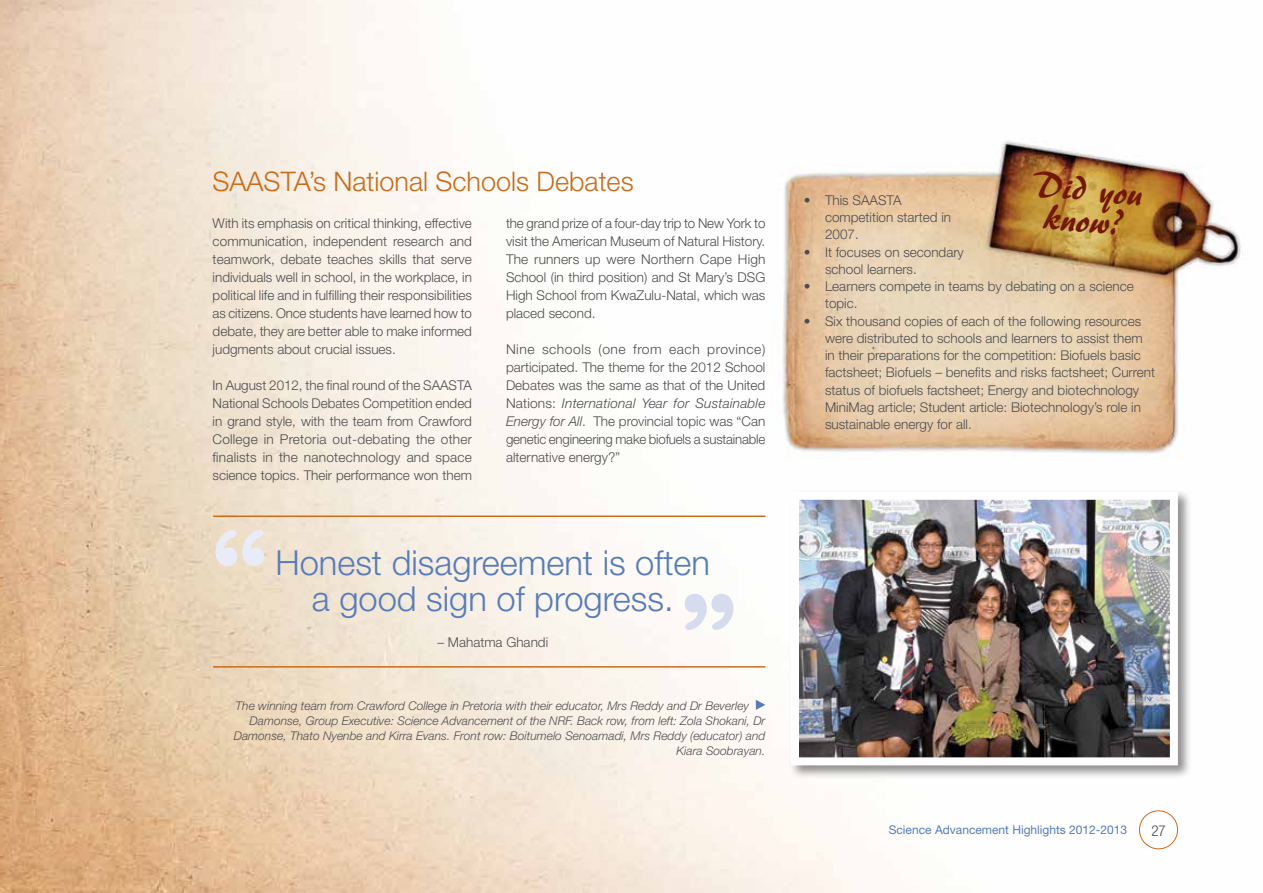
<style>
.page{position:relative;width:1263px;height:893px;background:#fff}
.page>*{position:absolute;margin:0;border:0;box-sizing:border-box;transform-origin:0 0}
.t1{font:36.3px/31.5px "ARBERKLEY";color:#731806;text-align:center}
.t2{font:300 34.5px/36px "Helvetica Neue";color:#577bbd;text-align:center}
.t3{font:300 27px "Helvetica Neue";color:#ca6c18}
.t4{font:300 condensed 15px "Helvetica Neue";color:#4d4d4f}
.t5{font:300 13.5px/18px "Helvetica Neue";color:#4d4d4f;text-align:justify}
.t6{font:italic 300 12px "Helvetica Neue";color:#4d4d4f}
.t7{font:12px "Helvetica Neue";color:#577bbd}
.s1{font-style:italic}
</style>
<div class="page">
<img style="left:0;top:0;width:1179px;height:893px">
<div style="left:1139px;top:810px;width:39px;height:39px;border:1px solid #ca6c18;border-radius:50%"></div>
<img style="left:765px;top:130px;width:477px;height:334px">
<svg style="left:756px;top:700px;width:9px;height:10px"></svg>
<div style="left:789px;top:489px;width:403px;height:290px;background:#231f20;opacity:.5"></div>
<img style="left:800px;top:501px;width:369px;height:255px">
<div style="left:791px;top:492px;width:387px;height:273px;border:8px solid #fff"></div>
<svg style="left:215px;top:530px;width:49px;height:36px;background:#eae5e2"></svg>
<svg style="left:685px;top:594px;width:48px;height:36px"></svg>
<hr style="left:213px;top:515px;width:552px;height:2px;background:#ca6c18">
<hr style="left:213px;top:666px;width:552px;height:2px;background:#ca6c18">
<h3 class="t3" style="left:213px;top:165px;width:422px">SAASTA’s National Schools Debates</h3>
<p class="t5" style="left:213px;top:214px;width:261px">With its emphasis on critical thinking, effective communication, independent research and teamwork, debate teaches skills that serve individuals well in school, in the workplace, in political life and in fulfilling their responsibilities as citizens. Once students have learned how to debate, they are better able to make informed judgments about crucial issues.</p>
<p class="t5" style="left:213px;top:376px;width:261px">In August 2012, the final round of the SAASTA National Schools Debates Competition ended in grand style, with the team from Crawford College in Pretoria out-debating the other finalists in the nanotechnology and space science topics. Their performance won them</p>
<p class="t5" style="left:506px;top:214px;width:261px">the grand prize of a four-day trip to New York to visit the American Museum of Natural History.<br>The runners up were Northern Cape High School (in third position) and St Mary’s DSG High School from KwaZulu-Natal, which was placed second.</p>
<p class="t5" style="left:506px;top:340px;width:261px">Nine schools (one from each province) participated. The theme for the 2012 School Debates was the same as that of the United Nations: <span class="s1">International Year for Sustainable Energy for All</span>. The provincial topic was “Can genetic engineering make biofuels a sustainable alternative energy?”</p>
<h2 class="t2" style="left:275px;top:544px;width:436px">Honest disagreement is often a good sign of progress.</h2>
<p class="t5" style="left:437px;top:633px;width:112px">– Mahatma Ghandi</p>
<p class="t6" style="left:236px;top:698px;width:515px">The winning team from Crawford College in Pretoria with their educator, Mrs Reddy and Dr Beverley</p>
<p class="t6" style="left:250px;top:713px;width:517px">Damonse, Group Executive: Science Advancement of the NRF. Back row, from left: Zola Shokani, Dr</p>
<p class="t6" style="left:234px;top:728px;width:533px">Damonse, Thato Nyenbe and Kirra Evans. Front row: Boitumelo Senoamadi, Mrs Reddy (educator) and</p>
<p class="t6" style="left:676px;top:743px;width:90px">Kiara Soobrayan.</p>
<h1 class="t1" style="left:1033px;top:169px;width:113px;rotate:5deg">Did you know?</h1>
<p class="t5" style="left:825px;top:191px;width:128px;line-height:17.2px;text-align:left;text-indent:-21px">• This SAASTA competition started in<br>2007.</p>
<p class="t5" style="left:825px;top:243px;width:140px;line-height:17.2px;text-indent:-21px">• It focuses on secondary school learners.</p>
<p class="t5" style="left:825px;top:277px;width:310px;line-height:17.2px;text-indent:-21px">• Learners compete in teams by debating on a science topic.</p>
<p class="t5" style="left:825px;top:312px;width:332px;line-height:17.2px;text-align:left;text-indent:-21px">• Six thousand copies of each of the following resources were distributed to schools and learners to assist them in their preparations for the competition: Biofuels basic factsheet; Biofuels – benefits and risks factsheet; Current status of biofuels factsheet; Energy and biotechnology MiniMag article; Student article: Biotechnology’s role in sustainable energy for all.</p>
<p class="t7" style="left:889px;top:822px;width:240px">Science Advancement Highlights 2012-2013</p>
<p class="t4" style="left:1151px;top:822px;width:16px">27</p>
</div>
